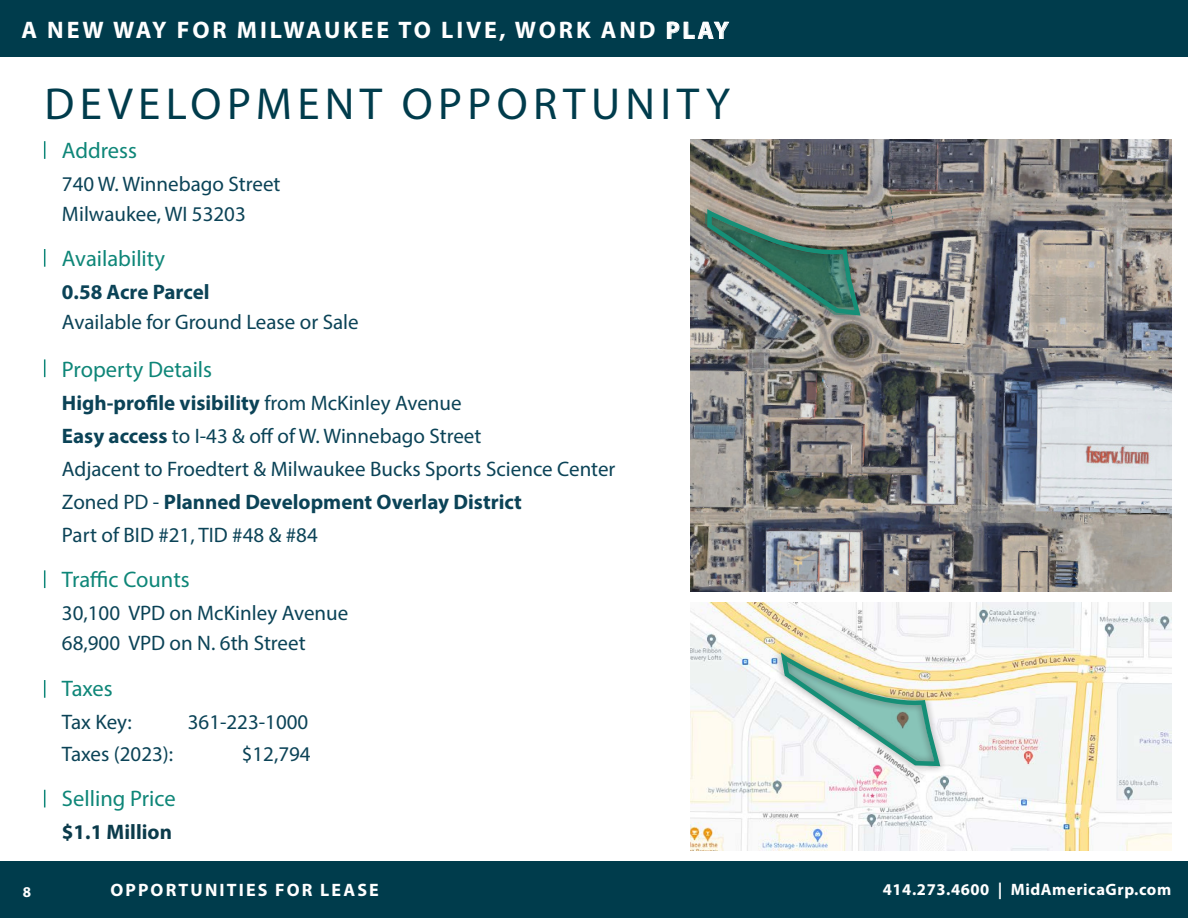
<style>
.page{position:relative;width:1188px;height:918px;background:#fff}
.page>*{position:absolute;margin:0;border:0;box-sizing:border-box;transform-origin:0 0}
.t1{font:45px "Myriad Pro";letter-spacing:.12em;color:#003c4c}
.t2{font:700 24px "Myriad Pro";letter-spacing:.12em;color:#fff}
.t3{font:22.5px "Myriad Pro";color:#0e8678}
.t4{font:21px "Myriad Pro";color:#0b4357}
.t5{font:700 21px "Myriad Pro";color:#0b4357}
.t6{font:700 21px "Myriad Pro";color:#0b3b4b}
.t7{font:700 18px "Myriad Pro";letter-spacing:.12em;color:#fff}
.t8{font:700 16.5px "Myriad Pro";letter-spacing:.035em;color:#fff}
.t9{font:700 15px "Myriad Pro";color:#fff}
.s1{font-weight:400}
.s2{font-weight:700}
</style>
<div class="page">
<div style="left:0;top:861px;width:1188px;height:57px;background:#003c4c"></div>
<div style="left:0;top:0;width:1188px;height:57px;background:#003c4c"></div>
<img style="left:691px;top:139px;width:481px;height:452px">
<img style="left:691px;top:603px;width:481px;height:247px">
<div style="left:699px;top:202px;width:169px;height:121px;background:#231f20;opacity:.5"></div>
<img style="left:703px;top:213px;width:161px;height:105px">
<div style="left:774px;top:646px;width:174px;height:128px;background:#231f20;opacity:.5"></div>
<svg style="left:780px;top:657px;width:163px;height:111px"></svg>
<svg style="left:44px;top:141px;width:1px;height:18px"></svg>
<svg style="left:44px;top:249px;width:1px;height:18px"></svg>
<svg style="left:44px;top:359px;width:1px;height:18px"></svg>
<svg style="left:44px;top:570px;width:1px;height:18px"></svg>
<svg style="left:44px;top:680px;width:1px;height:18px"></svg>
<svg style="left:44px;top:790px;width:1px;height:17px"></svg>
<p class="t2" style="left:21px;top:15px;width:709px">A NEW WAY FOR MILWAUKEE TO LIVE, WORK AND PLAY</p>
<p class="t1" style="left:44px;top:76px;width:687px">DEVELOPMENT OPPORTUNITY</p>
<p class="t9" style="left:23px;top:883px;width:10px">8</p>
<p class="t3" style="left:62px;top:136px;width:77px">Address</p>
<p class="t4" style="left:62px;top:171px;width:220px">740 W. Winnebago Street</p>
<p class="t4" style="left:62px;top:201px;width:185px">Milwaukee, WI 53203</p>
<p class="t3" style="left:62px;top:244px;width:105px">Availability</p>
<p class="t5" style="left:62px;top:278px;width:149px">0.58 Acre Parcel</p>
<p class="t4" style="left:62px;top:309px;width:298px">Available for Ground Lease or Sale</p>
<p class="t3" style="left:62px;top:355px;width:152px">Property Details</p>
<p class="t5" style="left:62px;top:389px;width:401px">High-profile visibility <span class="s1">from McKinley Avenue</span></p>
<p class="t4" style="left:62px;top:423px;width:421px"><span class="s2">Easy access</span> to I-43 &amp; off of W. Winnebago Street</p>
<p class="t4" style="left:62px;top:456px;width:555px">Adjacent to Froedtert &amp; Milwaukee Bucks Sports Science Center</p>
<p class="t5" style="left:62px;top:488px;width:462px"><span class="s1">Zoned PD -</span> Planned Development Overlay District</p>
<p class="t4" style="left:62px;top:522px;width:257px">Part of BID #21, TID #48 &amp; #84</p>
<p class="t3" style="left:62px;top:565px;width:129px">Traffic Counts</p>
<p class="t4" style="left:62px;top:600px;width:288px">30,100 VPD on McKinley Avenue</p>
<p class="t4" style="left:62px;top:630px;width:245px">68,900 VPD on N. 6th Street</p>
<p class="t3" style="left:62px;top:675px;width:52px">Taxes</p>
<p class="t4" style="left:62px;top:709px;width:72px">Tax Key:</p>
<p class="t4" style="left:188px;top:709px;width:122px">361-223-1000</p>
<p class="t4" style="left:62px;top:741px;width:113px">Taxes (2023):</p>
<p class="t4" style="left:242px;top:741px;width:70px">$12,794</p>
<p class="t3" style="left:62px;top:784px;width:115px">Selling Price</p>
<p class="t6" style="left:62px;top:818px;width:112px">$1.1 Million</p>
<p class="t7" style="left:110px;top:878px;width:270px">OPPORTUNITIES FOR LEASE</p>
<p class="t8" style="left:883px;top:878px;width:290px">414.273.4600 | MidAmericaGrp.com</p>
</div>
